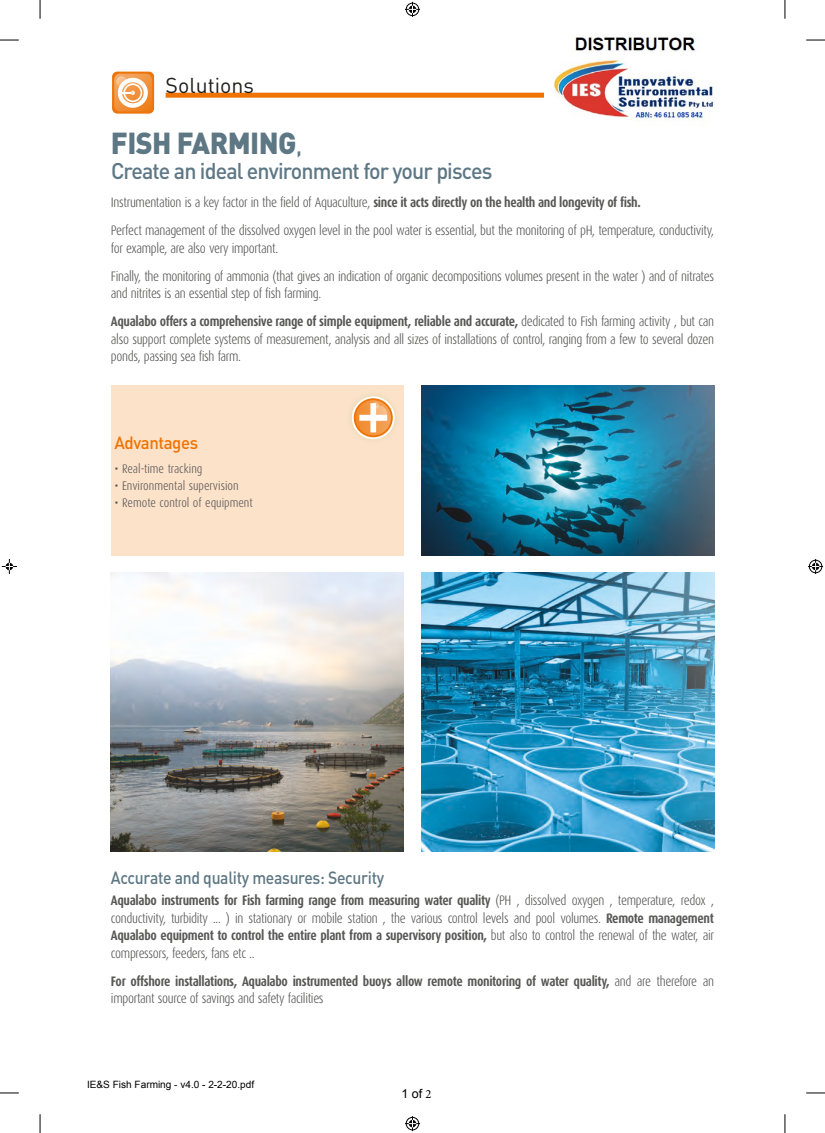
<style>
.page{position:relative;width:825px;height:1133px;background:#fff}
.page>*{position:absolute;margin:0;border:0;box-sizing:border-box;transform-origin:0 0}
.Titre2{font:900 30px "DIN";letter-spacing:-.02em;color:#5d7784;scale:.95 1}
.Titre2-2{font:500 22.5px "DIN";letter-spacing:-.04em;color:#5d7784;scale:.95 1}
.t1{font:21.25px "DIN";color:#1d1d1b}
.Titre3{font:500 17.5px "DIN";letter-spacing:-.02em;color:#5d7784;scale:.9 1}
.Titre3-2{font:500 17.5px "DIN";letter-spacing:-.025em;color:#ee7303;scale:.96 1}
.t2{font:300 13.75px/17.5px "Dax Condensed";letter-spacing:-.025em;color:#575756;text-align:justify}
.t3{font:700 13.75px/17.5px "Dax Condensed";letter-spacing:-.025em;color:#575756}
.t4{font:300 12.5px "Dax Condensed";color:#575756}
.t5{font:12.5px "Arial";color:#000}
.t6{font:10px "Arial";color:#000}
.s1{font-weight:500;font-size:22.5px}
.s2{font-weight:700}
.s3{font-weight:300}
.s4{font-style:inherit}
.s5{font-family:"Minion Pro"}
</style>
<div class="page">
<div style="left:165px;top:93px;width:548px;height:5px;background:#ee7303"></div>
<svg style="left:111px;top:71px;width:43px;height:43px"></svg>
<div style="left:111px;top:71px;width:44px;height:44px;border:1px solid #fff;border-radius:6px"></div>
<svg style="left:114px;top:74px;width:38px;height:37px"></svg>
<div style="left:111px;top:385px;width:292px;height:171px;background:#fde2ca"></div>
<div style="left:345px;top:390px;width:56px;height:55px;background:#8cc04c;opacity:.33"></div>
<svg style="left:352px;top:397px;width:41px;height:41px"></svg>
<svg style="left:359px;top:403px;width:28px;height:29px"></svg>
<div style="left:351px;top:396px;width:43px;height:43px;border:2px solid #fff;border-radius:50%"></div>
<svg style="left:355px;top:400px;width:36px;height:35px"></svg>
<svg style="left:371px;top:402px;width:8px;height:7px"></svg>
<svg style="left:371px;top:405px;width:16px;height:16px"></svg>
<img style="left:421px;top:572px;width:292px;height:279px">
<img style="left:421px;top:385px;width:292px;height:171px">
<img style="left:111px;top:572px;width:292px;height:279px">
<svg style="left:0;top:39px;width:19px;height:2px"></svg>
<svg style="left:806px;top:39px;width:18px;height:2px"></svg>
<svg style="left:0;top:1092px;width:19px;height:1px"></svg>
<svg style="left:806px;top:1092px;width:18px;height:1px"></svg>
<svg style="left:39px;top:0;width:2px;height:19px"></svg>
<svg style="left:39px;top:1114px;width:2px;height:18px"></svg>
<svg style="left:784px;top:0;width:1px;height:19px"></svg>
<svg style="left:784px;top:1114px;width:1px;height:18px"></svg>
<svg style="left:405px;top:2px;width:15px;height:15px"></svg>
<svg style="left:405px;top:1116px;width:15px;height:15px"></svg>
<svg style="left:2px;top:559px;width:15px;height:15px"></svg>
<svg style="left:808px;top:559px;width:14px;height:15px"></svg>
<img style="left:544px;top:36px;width:170px;height:84px">
<h3 class="t1" style="left:165px;top:72px;width:90px">Solutions</h3>
<p class="Titre2" style="left:111px;top:123px;width:202px">FISH FARMING<span class="s1">,</span></p>
<p class="Titre2-2" style="left:111px;top:156px;width:403px">Create an ideal environment for your pisces</p>
<p class="t2" style="left:111px;top:194px;width:531px">Instrumentation is a key factor in the field of Aquaculture, <span class="s2">since it acts directly on the health and longevity of fish.</span></p>
<p class="t2" style="left:111px;top:222px;width:604px">Perfect management of the dissolved oxygen level in the pool water is essential, but the monitoring of pH, temperature, conductivity, for example, are also very important.</p>
<p class="t2" style="left:111px;top:267px;width:604px">Finally, the monitoring of ammonia (that gives an indication of organic decompositions volumes present in the water ) and of nitrates and nitrites is an essential step of fish farming.</p>
<p class="t2" style="left:111px;top:313px;width:604px"><span class="s2">Aqualabo offers a comprehensive range of simple equipment, reliable and accurate,</span> dedicated to Fish farming activity , but can also support complete systems of measurement, analysis and all sizes of installations of control, ranging from a few to several dozen ponds, passing sea fish farm.</p>
<p class="Titre3-2" style="left:114px;top:431px;width:88px">Advantages</p>
<p class="t4" style="left:114px;top:462px;width:89px">• Real-time tracking</p>
<p class="t4" style="left:114px;top:479px;width:126px">• Environmental supervision</p>
<p class="t4" style="left:114px;top:496px;width:140px">• Remote control of equipment</p>
<p class="Titre3" style="left:111px;top:866px;width:305px">Accurate and quality measures: Security</p>
<p class="t2" style="left:111px;top:891px;width:604px"><span class="s2">Aqualabo instruments for Fish farming range from measuring water quality</span> (PH , dissolved oxygen , temperature, redox , conductivity, turbidity ... ) in stationary or mobile station , the various control levels and pool volumes. <span class="s2">Remote management Aqualabo equipment to control the entire plant from a supervisory position,</span> but also to control the renewal of the water, air compressors, feeders, fans etc ..</p>
<p class="t3" style="left:111px;top:972px;width:604px">For offshore installations, Aqualabo instrumented buoys allow remote monitoring of water quality, <span class="s3">and are therefore an important source of savings and safety facilities</span></p>
<p class="t6" style="left:87px;top:1077px;width:168px"><span class="s4">IE</span>&amp;<span class="s4">S Fish Farming</span> - v4.0 - 2-2-20.pdf</p>
<p class="t5" style="left:401px;top:1084px;width:32px"><span class="s4">1</span> of <span class="s5">2</span></p>
</div>
